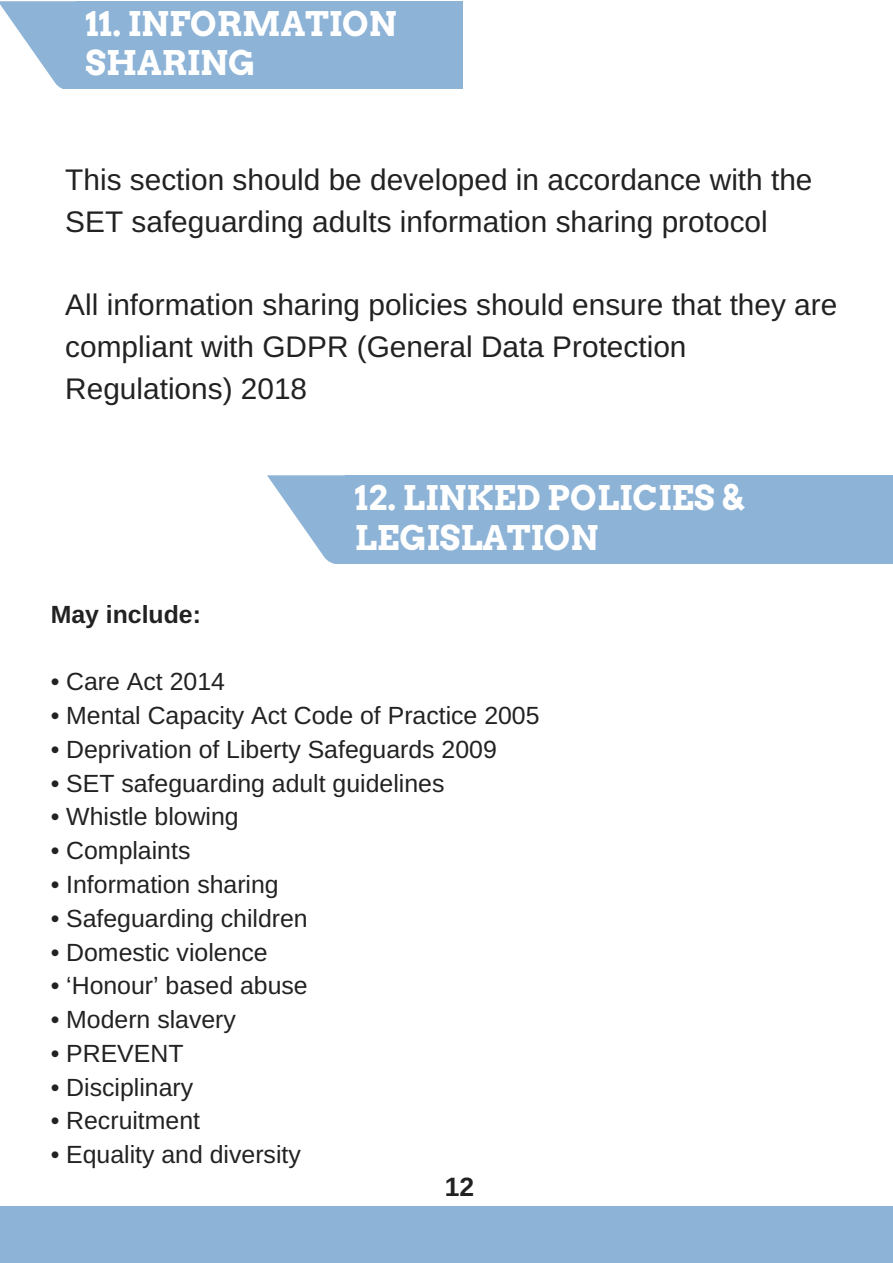
<style>
.page{position:relative;width:893px;height:1263px;background:#fff}
.page>*{position:absolute;margin:0;border:0;box-sizing:border-box;transform-origin:0 0}
.t1{font:700 33.75px/39.5px "Arvo";color:#fff}
.t2{font:29.85px/41.7px "Arimo";color:#222}
.t3{font:700 26.55px "Arimo";color:#222}
.t4{font:24.9px "Arimo";color:#222}
.t5{font:700 24.9px "Arimo";color:#222}
</style>
<div class="page">
<div style="left:0;top:1206px;width:893px;height:57px;background:#8db3d7"></div>
<div style="left:345px;top:475px;width:546px;height:88px;background:#8db3d7"></div>
<hr style="left:890px;top:475px;width:3px;height:88px;background:#8db3d7">
<svg style="left:267px;top:475px;width:78px;height:88px"></svg>
<div style="left:76px;top:1px;width:353px;height:88px;background:#8db3d7"></div>
<div style="left:428px;top:1px;width:35px;height:88px;background:#8db3d7"></div>
<svg style="left:0;top:1px;width:76px;height:88px"></svg>
<h1 class="t1" style="left:86px;top:4px;width:313px">11. INFORMATION<br>SHARING</h1>
<p class="t2" style="left:65px;top:159px;width:749px">This section should be developed in accordance with the<br>SET safeguarding adults information sharing protocol</p>
<p class="t2" style="left:65px;top:284px;width:773px">All information sharing policies should ensure that they are compliant with GDPR (General Data Protection<br>Regulations) 2018</p>
<p class="t5" style="left:51px;top:600px;width:152px">May include:</p>
<h1 class="t1" style="left:355px;top:478px;width:390px">12. LINKED POLICIES &amp;<br>LEGISLATION</h1>
<p class="t4" style="left:51px;top:668px;width:176px">• Care Act 2014</p>
<p class="t4" style="left:51px;top:701px;width:490px">• Mental Capacity Act Code of Practice 2005</p>
<p class="t4" style="left:51px;top:735px;width:448px">• Deprivation of Liberty Safeguards 2009</p>
<p class="t4" style="left:51px;top:769px;width:395px">• SET safeguarding adult guidelines</p>
<p class="t4" style="left:51px;top:803px;width:190px">• Whistle blowing</p>
<p class="t4" style="left:51px;top:837px;width:141px">• Complaints</p>
<p class="t4" style="left:51px;top:870px;width:230px">• Information sharing</p>
<p class="t4" style="left:51px;top:904px;width:259px">• Safeguarding children</p>
<p class="t4" style="left:51px;top:938px;width:219px">• Domestic violence</p>
<p class="t4" style="left:51px;top:972px;width:259px">• ‘Honour’ based abuse</p>
<p class="t4" style="left:51px;top:1005px;width:187px">• Modern slavery</p>
<p class="t4" style="left:51px;top:1039px;width:134px">• PREVENT</p>
<p class="t4" style="left:51px;top:1073px;width:144px">• Disciplinary</p>
<p class="t4" style="left:51px;top:1107px;width:151px">• Recruitment</p>
<p class="t4" style="left:51px;top:1141px;width:252px">• Equality and diversity</p>
<p class="t3" style="left:445px;top:1172px;width:31px">12</p>
</div>
